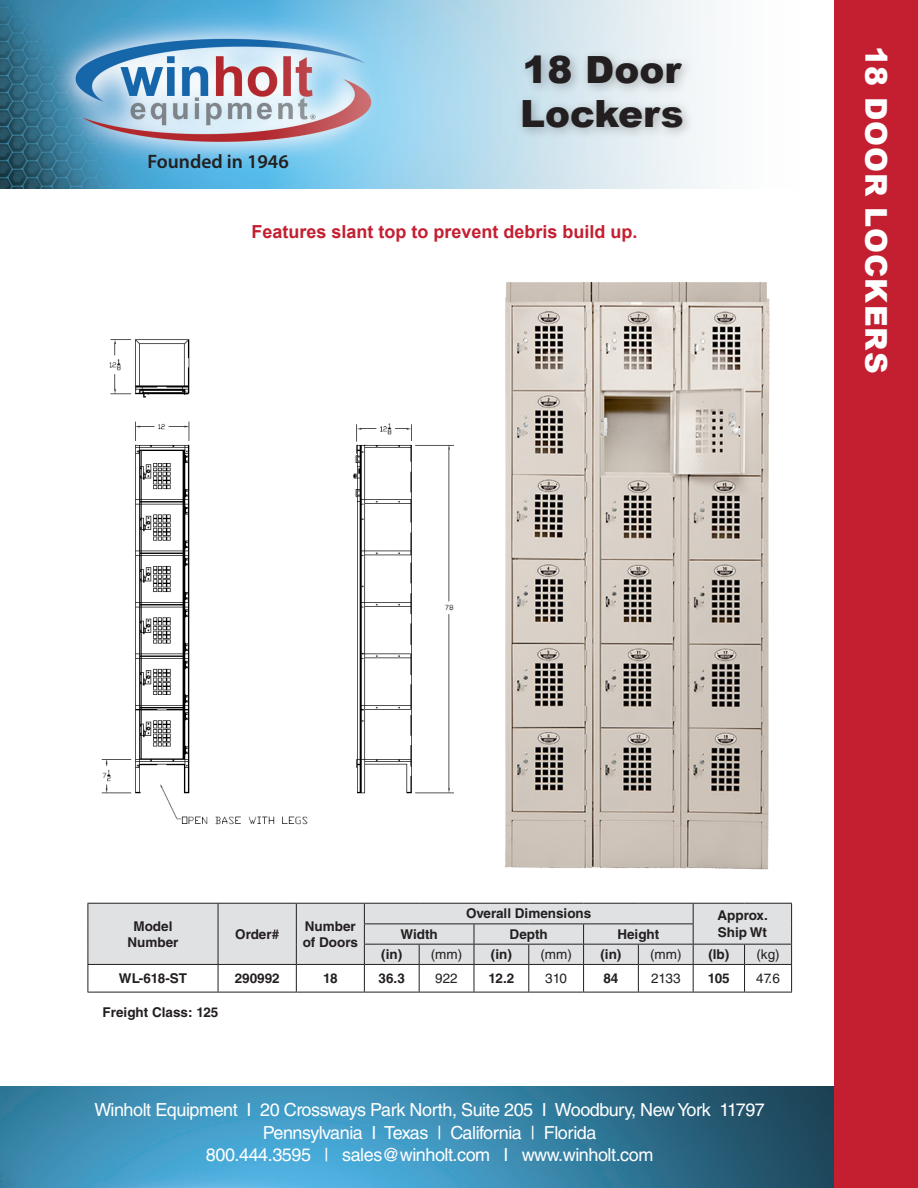
<style>
.page{position:relative;width:918px;height:1188px;background:#fff}
.page>*{position:absolute;margin:0;border:0;box-sizing:border-box;transform-origin:0 0}
.Subtitles_Product_Names{font:900 37.5px/43.5px "Arial";color:#231f20}
.Sidebar_Titles_FL{font:900 30px "Arial";letter-spacing:.035em;color:#fff}
.t1{font:600 19.5px "Myriad Pro";color:#231f20}
.t2{font:18px/22.5px "Helvetica LT Std";letter-spacing:-.025em;color:#fff;text-align:center}
.Subhead{font:700 18px "Arial";color:#c31f31}
.Table_Copy{font:700 13.5px/16.2px "Helvetica LT Std";color:#231f20}
.Table_Copy-2{font:13.5px "Helvetica LT Std";color:#231f20}
</style>
<div class="page">
<img style="left:0;top:1087px;width:834px;height:101px">
<div style="left:834px;top:0;width:84px;height:1188px;background:#c31f31"></div>
<img style="left:0;top:0;width:710px;height:189px">
<img style="left:455px;top:282px;width:337px;height:621px">
<svg style="left:88px;top:903px;width:704px;height:89px"></svg>
<hr style="left:88px;top:992px;width:130px;height:1px;background:#231f20">
<hr style="left:218px;top:992px;width:78px;height:1px;background:#231f20">
<hr style="left:296px;top:992px;width:68px;height:1px;background:#231f20">
<hr style="left:364px;top:992px;width:55px;height:1px;background:#231f20">
<hr style="left:419px;top:992px;width:55px;height:1px;background:#231f20">
<hr style="left:474px;top:992px;width:55px;height:1px;background:#231f20">
<hr style="left:529px;top:992px;width:55px;height:1px;background:#231f20">
<hr style="left:584px;top:992px;width:54px;height:1px;background:#231f20">
<hr style="left:638px;top:992px;width:55px;height:1px;background:#231f20">
<hr style="left:693px;top:992px;width:52px;height:1px;background:#231f20">
<hr style="left:745px;top:992px;width:47px;height:1px;background:#231f20">
<img style="left:101px;top:331px;width:382px;height:496px">
<div style="left:515px;top:49px;width:179px;height:90px;background:#231f20;opacity:.3"></div>
<p class="t1" style="left:147px;top:149px;width:143px">Founded in 1946</p>
<p class="Subtitles_Product_Names" style="left:520px;top:47px;width:165px">18 Door<br>Lockers</p>
<p class="Subhead" style="left:251px;top:219px;width:388px">Features slant top to prevent debris build up.</p>
<p class="Sidebar_Titles_FL" style="left:898px;top:46px;width:329px;rotate:90deg">18 DOOR LOCKERS</p>
<h2 class="Sidebar_Titles_FL" style="left:898px;top:46px;width:260px;rotate:90deg">PRODUCT NAM</h2>
<p class="Table_Copy" style="left:133px;top:918px;width:41px">Model</p>
<p class="Table_Copy" style="left:127px;top:934px;width:53px">Number</p>
<p class="Table_Copy" style="left:235px;top:926px;width:45px">Order#</p>
<p class="Table_Copy" style="left:303px;top:918px;width:57px">Number of Doors</p>
<p class="Table_Copy" style="left:466px;top:905px;width:127px">Overall Dimensions</p>
<p class="Table_Copy" style="left:717px;top:907px;width:52px">Approx.</p>
<p class="Table_Copy" style="left:401px;top:926px;width:39px">Width</p>
<p class="Table_Copy" style="left:510px;top:926px;width:40px">Depth</p>
<p class="Table_Copy" style="left:617px;top:926px;width:43px">Height</p>
<p class="Table_Copy" style="left:718px;top:924px;width:51px">Ship Wt</p>
<p class="Table_Copy" style="left:381px;top:946px;width:22px">(in)</p>
<p class="Table_Copy-2" style="left:431px;top:947px;width:33px">(mm)</p>
<p class="Table_Copy" style="left:491px;top:946px;width:22px">(in)</p>
<p class="Table_Copy-2" style="left:540px;top:947px;width:33px">(mm)</p>
<p class="Table_Copy" style="left:600px;top:946px;width:22px">(in)</p>
<p class="Table_Copy-2" style="left:650px;top:947px;width:33px">(mm)</p>
<p class="Table_Copy" style="left:708px;top:946px;width:22px">(lb)</p>
<p class="Table_Copy-2" style="left:756px;top:947px;width:25px">(kg)</p>
<p class="Table_Copy" style="left:119px;top:970px;width:69px">WL-618-ST</p>
<p class="Table_Copy" style="left:235px;top:970px;width:47px">290992</p>
<p class="Table_Copy" style="left:323px;top:970px;width:16px">18</p>
<p class="Table_Copy" style="left:379px;top:970px;width:28px">36.3</p>
<p class="Table_Copy-2" style="left:435px;top:971px;width:24px">922</p>
<p class="Table_Copy" style="left:488px;top:970px;width:27px">12.2</p>
<p class="Table_Copy-2" style="left:545px;top:971px;width:23px">310</p>
<p class="Table_Copy" style="left:603px;top:970px;width:17px">84</p>
<p class="Table_Copy-2" style="left:651px;top:971px;width:31px">2133</p>
<p class="Table_Copy" style="left:708px;top:970px;width:23px">105</p>
<p class="Table_Copy-2" style="left:756px;top:971px;width:25px">47.6</p>
<p class="Table_Copy" style="left:103px;top:1004px;width:117px">Freight Class: 125</p>
<p class="t2" style="left:94px;top:1099px;width:672px">Winholt Equipment I 20 Crossways Park North, Suite 205 I Woodbury, New York 11797<br>Pennsylvania I Texas | California | Florida<br>800.444.3595 | sales@winholt.com I www.winholt.com</p>
</div>
